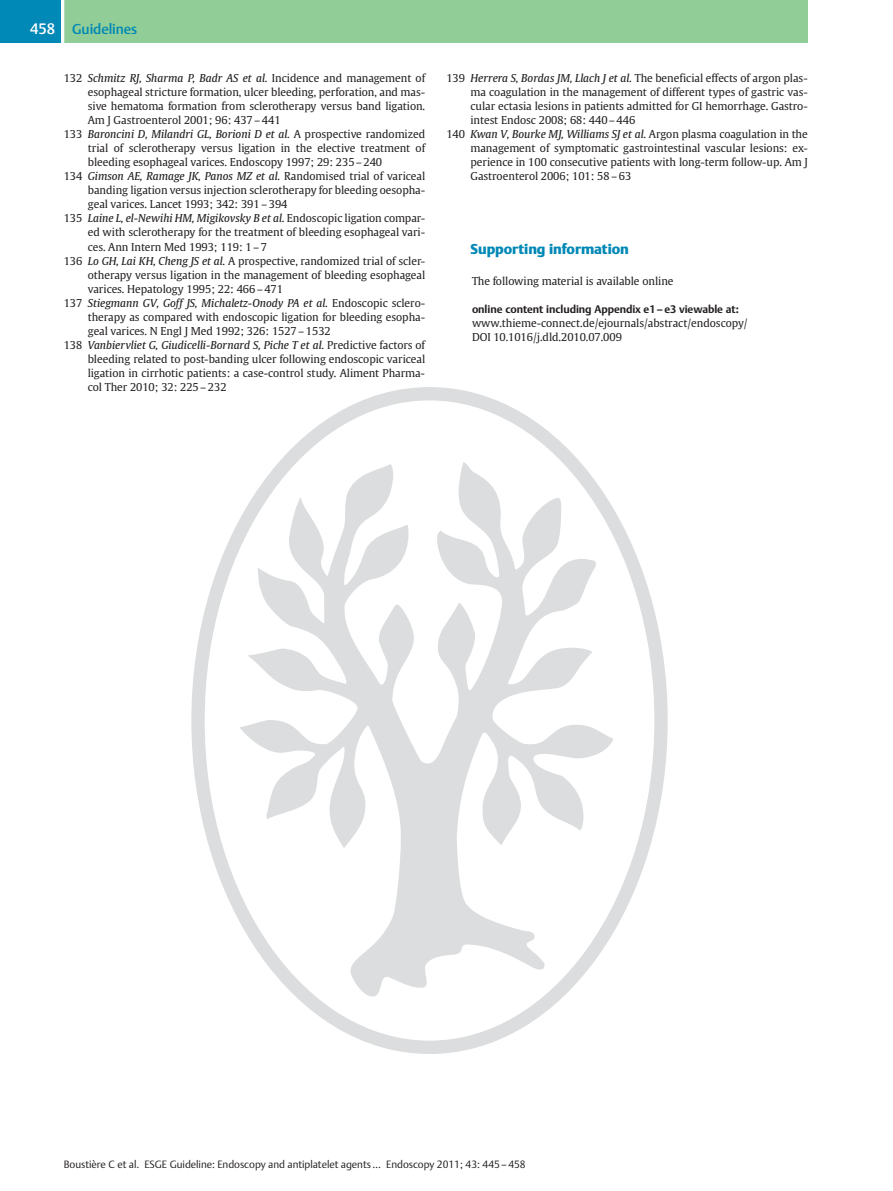
<style>
.page{position:relative;width:893px;height:1191px;background:#fff}
.page>*{position:absolute;margin:0;border:0;box-sizing:border-box;transform-origin:0 0}
.t1{font:14.25px "Adv T Tde 03 b 09 e.B";color:#0088b6}
.t2{font:14.25px "Adv T Te 16 fe 38 b";color:#0088b6}
.t3{font:10.8px/14.1px "Adv TT31 ea 7 dbe";color:#231f20}
.t4{font:10.8px "Adv TT9 e 98 a 5 d 7.I";color:#231f20}
.t5{font:10.8px "Adv T Tac 59 b 273.B";color:#231f20}
.t6{font:10.5px "Adv TT349184 da";color:#231f20}
.s1{font-size:15px;color:#fff}
.s2{font-family:"Adv TT31 ea 7 dbe"}
.s3{font-style:inherit}
.s4{font-family:"Adv TT9 e 98 a 5 d 7.I"}
</style>
<div class="page">
<svg style="left:191px;top:387px;width:477px;height:667px"></svg>
<div style="left:64px;top:0;width:744px;height:43px;background:#90cd97"></div>
<div style="left:0;top:0;width:64px;height:43px;background:#0088b6"></div>
<svg style="left:62px;top:0;width:2px;height:43px"></svg>
<h1 class="t2" style="left:30px;top:20px;width:109px"><span class="s1">458</span> Guidelines</h1>
<p class="t4" style="left:64px;top:72px;width:363px"><span class="s2">132</span> Schmitz RJ, Sharma P, Badr AS et al. <span class="s2">Incidence and management of</span></p>
<p class="t3" style="left:88px;top:85px;width:339px;text-align:justify">esophageal stricture formation, ulcer bleeding, perforation, and mas&shy;sive hematoma formation from sclerotherapy versus band ligation.<br>Am J Gastroenterol 2001; 96: 437<span class="s3">–</span>441</p>
<p class="t4" style="left:64px;top:128px;width:363px"><span class="s2">133</span> Baroncini D, Milandri GL, Borioni D et al. <span class="s2">A prospective randomized</span></p>
<p class="t3" style="left:88px;top:141px;width:339px">trial of sclerotherapy versus ligation in the elective treatment of bleeding esophageal varices. Endoscopy 1997; 29: 235<span class="s3">–</span>240</p>
<p class="t4" style="left:64px;top:170px;width:363px"><span class="s2">134</span> Gimson AE, Ramage JK, Panos MZ et al. <span class="s2">Randomised trial of variceal</span></p>
<p class="t3" style="left:88px;top:183px;width:339px">banding ligation versus injection sclerotherapy for bleeding oesopha&shy;geal varices. Lancet 1993; 342: 391<span class="s3">–</span>394</p>
<p class="t4" style="left:64px;top:212px;width:363px"><span class="s2">135</span> Laine L, el-Newihi HM, Migikovsky B et al. <span class="s2">Endoscopic ligation compar-</span></p>
<p class="t3" style="left:88px;top:225px;width:339px">ed with sclerotherapy for the treatment of bleeding esophageal vari-</p>
<p class="t3" style="left:88px;top:239px;width:181px">ces. Ann Intern Med 1993; 119: 1<span class="s3">–</span>7</p>
<p class="t3" style="left:64px;top:253px;width:363px">136 <span class="s4">Lo GH, Lai KH, Cheng JS et al.</span> A prospective, randomized trial of scler-</p>
<p class="t3" style="left:88px;top:268px;width:339px">otherapy versus ligation in the management of bleeding esophageal</p>
<p class="t3" style="left:88px;top:282px;width:197px">varices. Hepatology 1995; 22: 466<span class="s3">–</span>471</p>
<p class="t4" style="left:64px;top:296px;width:363px"><span class="s2">137</span> Stiegmann GV, Goff JS, Michaletz-Onody PA et al. <span class="s2">Endoscopic sclero-</span></p>
<p class="t3" style="left:88px;top:310px;width:339px">therapy as compared with endoscopic ligation for bleeding esopha&shy;geal varices. N Engl J Med 1992; 326: 1527<span class="s3">–</span>1532</p>
<p class="t4" style="left:64px;top:338px;width:363px"><span class="s2">138</span> Vanbiervliet G, Giudicelli-Bornard S, Piche T et al. <span class="s2">Predictive factors of</span></p>
<p class="t3" style="left:88px;top:352px;width:339px;text-align:justify">bleeding related to post-banding ulcer following endoscopic variceal ligation in cirrhotic patients: a case-control study. Aliment Pharma&shy;col Ther 2010; 32: 225<span class="s3">–</span>232</p>
<p class="t3" style="left:446px;top:71px;width:363px">139 <span class="s4">Herrera S, Bordas JM, Llach J et al.</span> The beneficial effects of argon plas-</p>
<p class="t3" style="left:470px;top:85px;width:339px">ma coagulation in the management of different types of gastric vas-</p>
<p class="t3" style="left:470px;top:99px;width:339px">cular ectasia lesions in patients admitted for GI hemorrhage. Gastro-</p>
<p class="t3" style="left:470px;top:113px;width:166px">intest Endosc 2008; 68: 440<span class="s3">–</span>446</p>
<p class="t3" style="left:446px;top:127px;width:363px">140 <span class="s4">Kwan V, Bourke MJ, Williams SJ et al.</span> Argon plasma coagulation in the</p>
<p class="t3" style="left:470px;top:141px;width:339px">management of symptomatic gastrointestinal vascular lesions: ex-</p>
<p class="t3" style="left:470px;top:155px;width:339px">perience in 100 consecutive patients with long-term follow-up. Am J</p>
<p class="t3" style="left:470px;top:169px;width:162px">Gastroenterol 2006; 101: 58<span class="s3">–</span>63</p>
<h1 class="t1" style="left:471px;top:240px;width:160px">Supporting information</h1>
<p class="t3" style="left:472px;top:273px;width:203px">The following material is available online</p>
<p class="t5" style="left:472px;top:302px;width:269px">online content including Appendix e1<span class="s3">–</span> e3 viewable at:</p>
<p class="t3" style="left:472px;top:316px;width:277px">www.thieme-connect.de/ejournals/abstract/endoscopy/<br>DOI 10.1016/j.dld.2010.07.009</p>
<p class="t6" style="left:64px;top:1157px;width:463px">Boustière C et al. ESGE Guideline: Endoscopy and antiplatelet agents<span class="s3">…</span> Endoscopy 2011; 43: 445<span class="s3">–</span>458</p>
</div>
